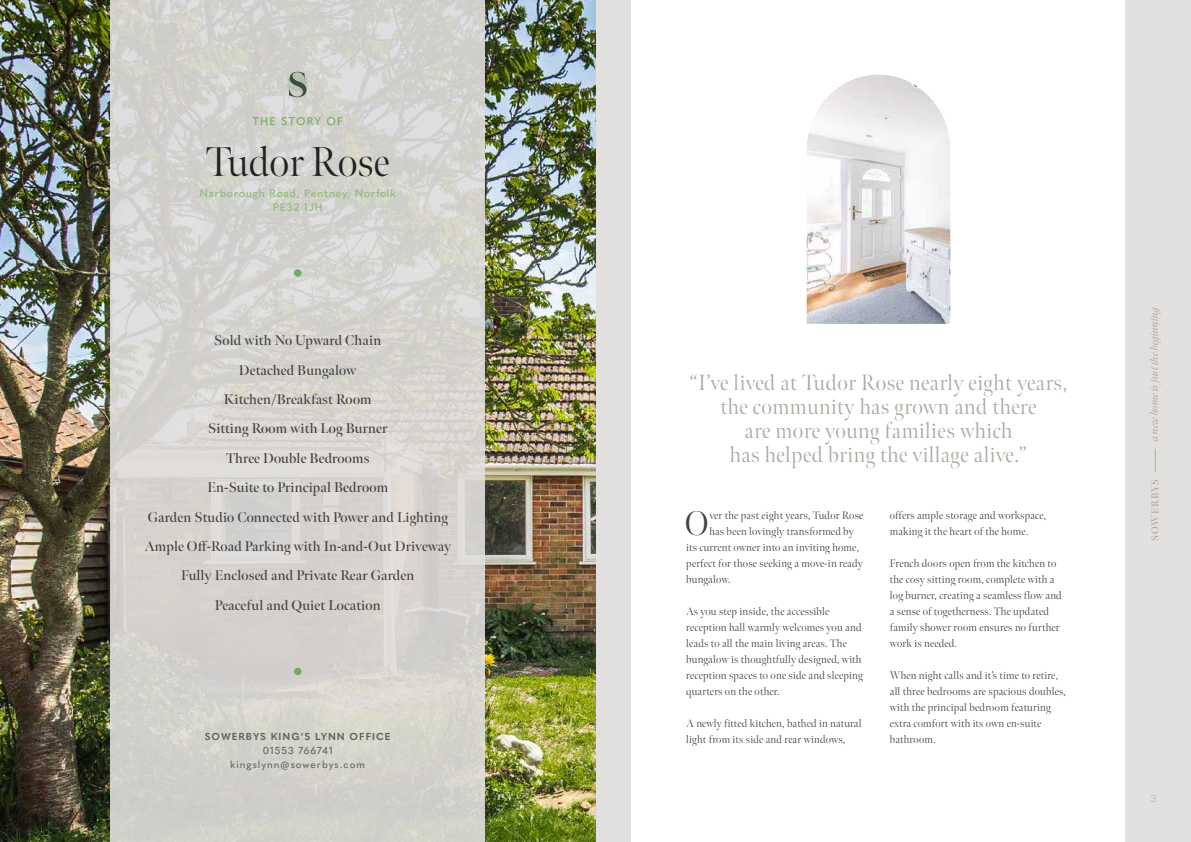
<style>
.page{position:relative;width:1191px;height:842px;background:#fff}
.page>*{position:absolute;margin:0;border:0;box-sizing:border-box;transform-origin:0 0}
.t1{font:300 41.5px "Meno Banner";color:#222223}
.t2{font:300 34px "Meno Banner";color:#434141}
.t3{font:300 22px/24px "Meno Banner";letter-spacing:.025em;color:#ada8a0;text-align:center}
.t4{font:600 14px/29.3px "Meno Banner";letter-spacing:.01em;color:#434141;text-align:center}
.t5{font:300 11px/16px "Meno Banner";letter-spacing:.02em;color:#434141}
.t6{font:600 11px/14px "Quasimoda";letter-spacing:.05em;color:#96ba81;text-align:center}
.t7{font:italic 11px "Meno Banner";letter-spacing:-.01em;color:#ada8a0}
.t8{font:500 11px "Quasimoda";letter-spacing:.1em;color:#76aa62}
.t9{font:500 10px/14px "Quasimoda";letter-spacing:.1em;color:#5e6662;text-align:center}
.t10{font:700 10px "Quasimoda";letter-spacing:.1em;color:#5e6662}
.t11{font:600 10px "Meno Banner";letter-spacing:.08em;color:#ada8a0}
.t12{font:300 10px "Quasimoda";color:#ada8a0}
</style>
<div class="page">
<div style="left:595px;top:0;width:596px;height:842px;background:#e2e0df"></div>
<svg style="left:1155px;top:449px;width:1px;height:22px"></svg>
<img style="left:0;top:0;width:595px;height:842px">
<svg style="left:111px;top:0;width:374px;height:842px;background:#d5d3cf"></svg>
<div style="left:294px;top:269px;width:7px;height:8px;background:#76aa62;border-radius:50%"></div>
<div style="left:294px;top:668px;width:7px;height:7px;background:#76aa62;border-radius:50%"></div>
<svg style="left:287px;top:72px;width:21px;height:25px"></svg>
<div style="left:631px;top:0;width:494px;height:842px;background:#fff"></div>
<img style="left:806px;top:75px;width:144px;height:249px">
<p class="t8" style="left:252px;top:113px;width:92px">THE STORY OF</p>
<h1 class="t1" style="left:206px;top:137px;width:185px">Tudor Rose</h1>
<p class="t6" style="left:199px;top:186px;width:198px">Narborough Road, Pentney, Norfolk<br>PE32 1JH</p>
<p class="t4" style="left:144px;top:326px;width:308px">Sold with No Upward Chain<br>Detached Bungalow<br>Kitchen/Breakfast Room<br>Sitting Room with Log Burner<br>Three Double Bedrooms<br>En-Suite to Principal Bedroom<br>Garden Studio Connected with Power and Lighting<br>Ample Off-Road Parking with In-and-Out Driveway<br>Fully Enclosed and Private Rear Garden<br>Peaceful and Quiet Location</p>
<p class="t10" style="left:205px;top:728px;width:187px">SOWERBYS KING’S LYNN OFFICE</p>
<p class="t9" style="left:230px;top:742px;width:136px">01553 766741 kingslynn@sowerbys.com</p>
<h3 class="t3" style="left:689px;top:370px;width:379px">“I’ve lived at Tudor Rose nearly eight years, the community has grown and there<br>are more young families which<br>has helped bring the village alive.”</h3>
<h2 class="t2" style="left:685px;top:503px;width:25px">O</h2>
<p class="t5" style="left:709px;top:507px;width:155px">ver the past eight years, Tudor Rose</p>
<p class="t5" style="left:709px;top:523px;width:146px">has been lovingly transformed by</p>
<p class="t5" style="left:686px;top:539px;width:174px">its current owner into an inviting home,</p>
<p class="t5" style="left:686px;top:555px;width:178px">perfect for those seeking a move-in ready</p>
<p class="t5" style="left:686px;top:571px;width:46px">bungalow.</p>
<p class="t5" style="left:686px;top:603px;width:178px">As you step inside, the accessible reception hall warmly welcomes you and leads to all the main living areas. The bungalow is thoughtfully designed, with reception spaces to one side and sleeping quarters on the other.</p>
<p class="t5" style="left:686px;top:715px;width:177px">A newly fitted kitchen, bathed in natural light from its side and rear windows,</p>
<p class="t5" style="left:889px;top:507px;width:158px">offers ample storage and workspace, making it the heart of the home.</p>
<p class="t5" style="left:889px;top:555px;width:173px">French doors open from the kitchen to the cosy sitting room, complete with a log burner, creating a seamless flow and a sense of togetherness. The updated family shower room ensures no further work is needed.</p>
<p class="t5" style="left:889px;top:667px;width:178px">When night calls and it’s time to retire, all three bedrooms are spacious doubles, with the principal bedroom featuring extra comfort with its own en-suite bathroom.</p>
<p class="t7" style="left:1147px;top:441px;width:138px;rotate:-90deg">a new home is just the beginning</p>
<p class="t11" style="left:1149px;top:541px;width:63px;rotate:-90deg">SOWERBYS</p>
<p class="t12" style="left:1150px;top:791px;width:7px">3</p>
</div>
